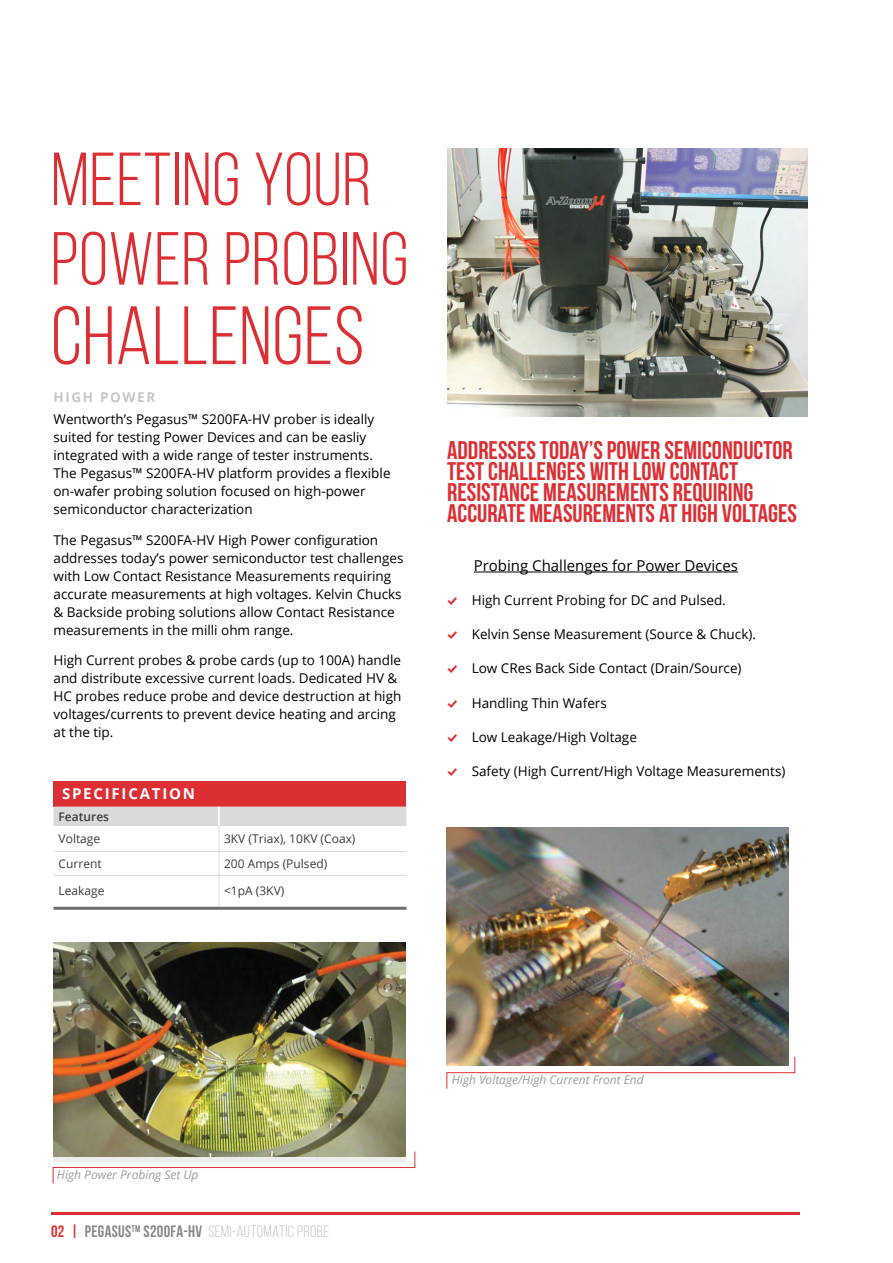
<style>
.page{position:relative;width:893px;height:1263px;background:#fff}
.page>*{position:absolute;margin:0;border:0;box-sizing:border-box;transform-origin:0 0}
.t1{font:82.5px "Bebas Neue";letter-spacing:.01em;color:#dc2f34}
.t2{font:75px/79.5px "Bebas Neue";letter-spacing:.01em;color:#dc2f34}
.t3{font:700 25.5px/21px "Bebas Neue";color:#dc2f34}
.t4{font:16.5px "Bebas Neue";letter-spacing:.02em;color:#c6c6c6}
.t5{font:15px "Open Sans";color:#000}
.t6{font:700 15px "Open Sans";letter-spacing:.12em;color:#fff}
.t7{font:13.5px/18px "Open Sans";color:#000}
.t8{font:700 13.5px "Open Sans";letter-spacing:.12em;color:#c6c6c6}
.t9{font:12px "Open Sans";color:#3c3c3b}
.t10{font:italic 12px "Open Sans";color:#9d9d9c}
.t11{font:600 12px "Open Sans";color:#3c3c3b}
.s1{font-family:"Modern Pictograms";color:#dc2f34}
.s2{color:#fff}
.s3{font-weight:700;color:#dc2f34}
.s4{font-weight:700;color:#878787}
</style>
<div class="page">
<hr style="left:51px;top:1212px;width:748px;height:2px;background:#dc2f34">
<img style="left:54px;top:942px;width:352px;height:209px">
<svg style="left:446px;top:1056px;width:349px;height:33px"></svg>
<div style="left:54px;top:781px;width:352px;height:25px;background:#dc2f34"></div>
<svg style="left:54px;top:806px;width:352px;height:101px"></svg>
<hr style="left:219px;top:851px;width:187px;height:1px;background:#dadada">
<hr style="left:54px;top:907px;width:165px;height:3px;background:#706f6f">
<hr style="left:219px;top:907px;width:187px;height:3px;background:#706f6f">
<svg style="left:52px;top:1151px;width:364px;height:33px"></svg>
<hr style="left:474px;top:572px;width:264px;height:1px;background:#000">
<img style="left:446px;top:827px;width:342px;height:239px">
<img style="left:447px;top:149px;width:360px;height:268px">
<h2 class="t2" style="left:51px;top:139px;width:359px">MEETING YOUR<br>POWER PROBING</h2>
<h1 class="t1" style="left:51px;top:291px;width:315px">CHALLENGES</h1>
<p class="t8" style="left:54px;top:387px;width:103px">HIGH POWER</p>
<p class="t7" style="left:54px;top:410px;width:339px">Wentworth’s Pegasus™ S200FA-HV prober is ideally suited for testing Power Devices and can be easliy integrated with a wide range of tester instruments.<br>The Pegasus™ S200FA-HV platform provides a flexible on-wafer probing solution focused on high-power semiconductor characterization</p>
<p class="t7" style="left:54px;top:530px;width:351px">The Pegasus™ S200FA-HV High Power configuration addresses today’s power semiconductor test challenges with Low Contact Resistance Measurements requiring accurate measurements at high voltages. Kelvin Chucks &amp; Backside probing solutions allow Contact Resistance measurements in the milli ohm range.</p>
<p class="t7" style="left:54px;top:651px;width:349px">High Current probes &amp; probe cards (up to 100A) handle and distribute excessive current loads. Dedicated HV &amp; HC probes reduce probe and device destruction at high voltages/currents to prevent device heating and arcing at the tip.</p>
<p class="t6" style="left:62px;top:783px;width:135px">SPECIFICATION</p>
<p class="t11" style="left:59px;top:808px;width:52px">Features</p>
<p class="t9" style="left:59px;top:831px;width:43px">Voltage</p>
<p class="t9" style="left:224px;top:831px;width:133px">3KV (Triax), 10KV (Coax)</p>
<p class="t9" style="left:59px;top:855px;width:45px">Current</p>
<p class="t9" style="left:224px;top:855px;width:105px">200 Amps (Pulsed)</p>
<p class="t9" style="left:59px;top:882px;width:47px">Leakage</p>
<p class="t9" style="left:224px;top:882px;width:62px">&lt;1pA (3KV)</p>
<h3 class="t3" style="left:447px;top:439px;width:351px">ADDRESSES TODAY’S POWER SEMICONDUCTOR TEST CHALLENGES WITH LOW CONTACT RESISTANCE MEASUREMENTS REQUIRING ACCURATE MEASUREMENTS AT HIGH VOLTAGES</h3>
<p class="t5" style="left:474px;top:555px;width:266px">Probing Challenges for Power Devices</p>
<p class="t7" style="left:446px;top:591px;width:281px"><span class="s1">%</span> High Current Probing for DC and Pulsed.</p>
<p class="t7" style="left:446px;top:625px;width:311px"><span class="s1">%</span> Kelvin Sense Measurement (Source &amp; Chuck).</p>
<p class="t7" style="left:446px;top:659px;width:297px"><span class="s1">%</span><span class="s2">L</span> Low CRes Back Side Contact (Drain/Source)</p>
<p class="t7" style="left:446px;top:693px;width:162px"><span class="s1">%</span> Handling Thin Wafers</p>
<p class="t7" style="left:446px;top:728px;width:192px"><span class="s1">%</span> Low Leakage/High Voltage</p>
<p class="t7" style="left:446px;top:762px;width:340px"><span class="s1">%</span> Safety (High Current/High Voltage Measurements)</p>
<p class="t10" style="left:57px;top:1166px;width:143px">High Power Probing Set Up</p>
<p class="t4" style="left:51px;top:1222px;width:280px"><span class="s3">02 |</span> <span class="s4">PEGASUS</span><sup>TM</sup> <span class="s4">S200FA-HV</span> SEMI-AUTOMATIC PROBE</p>
<p class="t10" style="left:452px;top:1072px;width:193px">High Voltage/High Current Front End</p>
</div>
